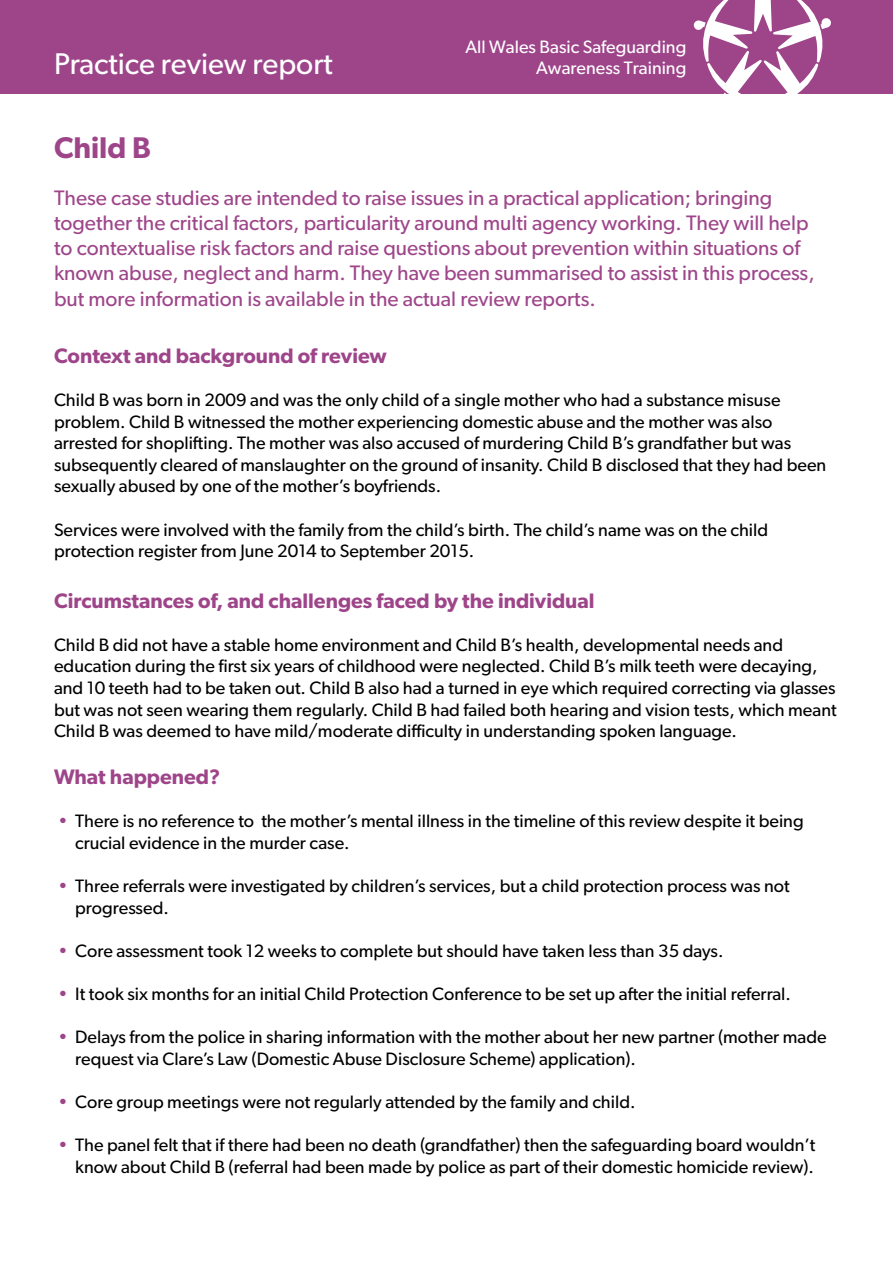
<style>
.page{position:relative;width:893px;height:1263px;background:#fff}
.page>*{position:absolute;margin:0;border:0;box-sizing:border-box;transform-origin:0 0}
.t1{font:30px "Gibson";color:#fff}
.t2{font:600 30px "Gibson";color:#9e458a}
.t3{font:21px/25.2px "Gibson";color:#9e458a}
.t4{font:600 21px "Gibson";color:#9e458a}
.t5{font:18px/21.6px "Gibson";color:#000}
.t6{font:18px "Gibson";color:#fff}
.s1{color:#9e458a}
</style>
<div class="page">
<div style="left:0;top:0;width:893px;height:94px;background:#9e458a"></div>
<svg style="left:693px;top:0;width:138px;height:94px"></svg>
<p class="t6" style="left:465px;top:36px;width:223px">All Wales Basic Safeguarding</p>
<h1 class="t1" style="left:54px;top:46px;width:280px">Practice review report</h1>
<p class="t6" style="left:536px;top:57px;width:152px">Awareness Training</p>
<h1 class="t2" style="left:54px;top:130px;width:98px">Child B</h1>
<p class="t3" style="left:54px;top:185px;width:762px">These case studies are intended to raise issues in a practical application; bringing together the critical factors, particularity around multi agency working. They will help to contextualise risk factors and raise questions about prevention within situations of known abuse, neglect and harm. They have been summarised to assist in this process, but more information is available in the actual review reports.</p>
<p class="t4" style="left:54px;top:343px;width:334px">Context and background of review</p>
<p class="t5" style="left:54px;top:389px;width:774px">Child B was born in 2009 and was the only child of a single mother who had a substance misuse problem. Child B witnessed the mother experiencing domestic abuse and the mother was also arrested for shoplifting. The mother was also accused of murdering Child B’s grandfather but was subsequently cleared of manslaughter on the ground of insanity. Child B disclosed that they had been sexually abused by one of the mother’s boyfriends.</p>
<p class="t5" style="left:54px;top:518px;width:716px">Services were involved with the family from the child’s birth. The child’s name was on the child protection register from June 2014 to September 2015.</p>
<p class="t4" style="left:54px;top:588px;width:542px">Circumstances of, and challenges faced by the individual</p>
<p class="t5" style="left:54px;top:633px;width:784px">Child B did not have a stable home environment and Child B’s health, developmental needs and education during the first six years of childhood were neglected. Child B’s milk teeth were decaying, and 10 teeth had to be taken out. Child B also had a turned in eye which required correcting via glasses but was not seen wearing them regularly. Child B had failed both hearing and vision tests, which meant Child B was deemed to have mild/moderate difficulty in understanding spoken language.</p>
<p class="t4" style="left:54px;top:764px;width:168px">What happened?</p>
<p class="t5" style="left:75px;top:810px;width:730px;text-indent:-17px"><span class="s1">•</span> There is no reference to the mother’s mental illness in the timeline of this review despite it being crucial evidence in the murder case.</p>
<p class="t5" style="left:75px;top:875px;width:716px;text-indent:-17px"><span class="s1">•</span> Three referrals were investigated by children’s services, but a child protection process was not progressed.</p>
<p class="t5" style="left:58px;top:939px;width:667px"><span class="s1">•</span> Core assessment took 12 weeks to complete but should have taken less than 35 days.</p>
<p class="t5" style="left:58px;top:983px;width:734px"><span class="s1">•</span> It took six months for an initial Child Protection Conference to be set up after the initial referral.</p>
<p class="t5" style="left:75px;top:1026px;width:753px;text-indent:-17px"><span class="s1">•</span> Delays from the police in sharing information with the mother about her new partner (mother made request via Clare’s Law (Domestic Abuse Disclosure Scheme) application).</p>
<p class="t5" style="left:58px;top:1091px;width:579px"><span class="s1">•</span> Core group meetings were not regularly attended by the family and child.</p>
<p class="t5" style="left:58px;top:1134px;width:759px;text-align:right"><span class="s1">•</span> The panel felt that if there had been no death (grandfather) then the safeguarding board wouldn’t know about Child B (referral had been made by police as part of their domestic homicide review).</p>
</div>
